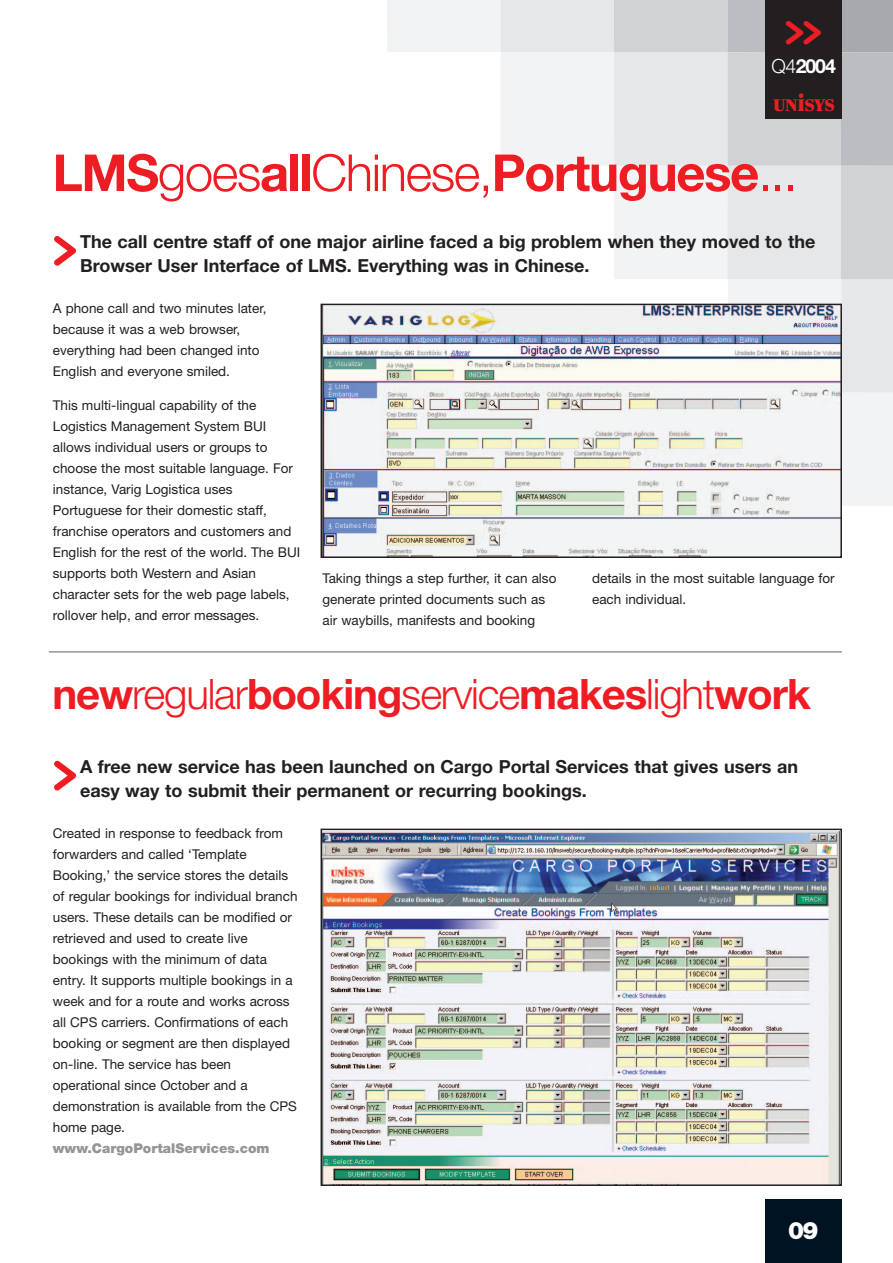
<style>
.page{position:relative;width:893px;height:1263px;background:#fff}
.page>*{position:absolute;margin:0;border:0;box-sizing:border-box;transform-origin:0 0}
.t1{font:700 51px "Helvetica Neue";letter-spacing:-.03em;color:#ee1d23}
.t2{font:700 42px "Helvetica Neue";letter-spacing:-.03em;color:#ee1d23}
.t3{font:31.5px "Uni Sans Display";color:#ee1d23}
.t4{font:900 24px "Helvetica Neue";color:#fff}
.t5{font:700 19.5px "Helvetica Neue";color:#fff}
.t6{font:700 18px/24px "Helvetica Neue";color:#231f20}
.t7{font:13.5px/21px "Helvetica Neue";color:#231f20}
.t8{font:900 13.5px "Helvetica Neue";color:#939598}
.t9{font:12px "Unisys Logo";color:#ee1d23}
.s1{font-weight:300}
</style>
<div class="page">
<div style="left:614px;top:165px;width:114px;height:114px;background:#f2f3f4"></div>
<div style="left:500px;top:52px;width:114px;height:114px;background:#f2f3f4"></div>
<div style="left:387px;top:0;width:113px;height:52px;background:#f2f3f4"></div>
<div style="left:728px;top:279px;width:114px;height:113px;background:#f2f3f4"></div>
<div style="left:842px;top:392px;width:51px;height:114px;background:#f2f3f4"></div>
<div style="left:727px;top:165px;width:114px;height:114px;background:#e6e7e9"></div>
<div style="left:614px;top:52px;width:113px;height:114px;background:#e6e7e9"></div>
<div style="left:501px;top:0;width:113px;height:52px;background:#e6e7e9"></div>
<div style="left:841px;top:279px;width:52px;height:113px;background:#e6e7e9"></div>
<div style="left:841px;top:166px;width:52px;height:113px;background:#d1d2d4"></div>
<div style="left:727px;top:52px;width:114px;height:114px;background:#d1d2d4"></div>
<div style="left:614px;top:0;width:113px;height:52px;background:#d1d2d4"></div>
<div style="left:841px;top:52px;width:52px;height:114px;background:#bcbdc0"></div>
<div style="left:727px;top:0;width:114px;height:52px;background:#bcbdc0"></div>
<div style="left:841px;top:0;width:52px;height:52px;background:#a8a9ad"></div>
<div style="left:765px;top:1199px;width:77px;height:64px;background:#001322"></div>
<div style="left:765px;top:0;width:77px;height:119px;background:#231f20"></div>
<svg style="left:54px;top:236px;width:22px;height:30px"></svg>
<img style="left:324px;top:307px;width:515px;height:248px">
<div style="left:321px;top:304px;width:521px;height:254px;border:2px solid #231f20"></div>
<svg style="left:54px;top:761px;width:22px;height:29px"></svg>
<hr style="left:49px;top:651px;width:793px;height:2px;background:#939598">
<img style="left:324px;top:832px;width:515px;height:351px">
<div style="left:321px;top:829px;width:521px;height:357px;border:2px solid #231f20"></div>
<h3 class="t3" style="left:784px;top:14px;width:40px">cc</h3>
<h3 class="t5" style="left:772px;top:59px;width:66px"><span class="s1">Q4</span>2004</h3>
<p class="t9" style="left:773px;top:99px;width:63px">UNISYS</p>
<h1 class="t1" style="left:53px;top:155px;width:747px">LMS<span class="s1">goes</span>all<span class="s1">Chinese,</span>Portuguese<span class="s1">...</span></h1>
<h3 class="t6" style="left:80px;top:231px;width:737px">The call centre staff of one major airline faced a big problem when they moved to the<br>Browser User Interface of LMS. Everything was in Chinese.</h3>
<p class="t7" style="left:53px;top:299px;width:215px">A phone call and two minutes later, because it was a web browser, everything had been changed into<br>English and everyone smiled.</p>
<p class="t7" style="left:53px;top:396px;width:249px">This multi-lingual capability of the Logistics Management System BUI allows individual users or groups to choose the most suitable language. For instance, Varig Logistica uses Portuguese for their domestic staff, franchise operators and customers and English for the rest of the world. The BUI supports both Western and Asian character sets for the web page labels, rollover help, and error messages.</p>
<p class="t7" style="left:322px;top:569px;width:235px">Taking things a step further, it can also generate printed documents such as air waybills, manifests and booking</p>
<p class="t7" style="left:592px;top:569px;width:244px">details in the most suitable language for each individual.</p>
<h2 class="t2" style="left:53px;top:679px;width:760px">new<span class="s1">regular</span>booking<span class="s1">service</span>makes<span class="s1">light</span>work</h2>
<h3 class="t6" style="left:80px;top:756px;width:719px">A free new service has been launched on Cargo Portal Services that gives users an easy way to submit their permanent or recurring bookings.</h3>
<p class="t7" style="left:53px;top:824px;width:246px">Created in response to feedback from forwarders and called ‘Template Booking,’ the service stores the details of regular bookings for individual branch users. These details can be modified or retrieved and used to create live bookings with the minimum of data entry. It supports multiple bookings in a week and for a route and works across all CPS carriers. Confirmations of each booking or segment are then displayed on-line. The service has been operational since October and a demonstration is available from the CPS home page.</p>
<p class="t8" style="left:53px;top:1143px;width:218px">www.CargoPortalServices.com</p>
<h3 class="t4" style="left:788px;top:1222px;width:32px">09</h3>
</div>
